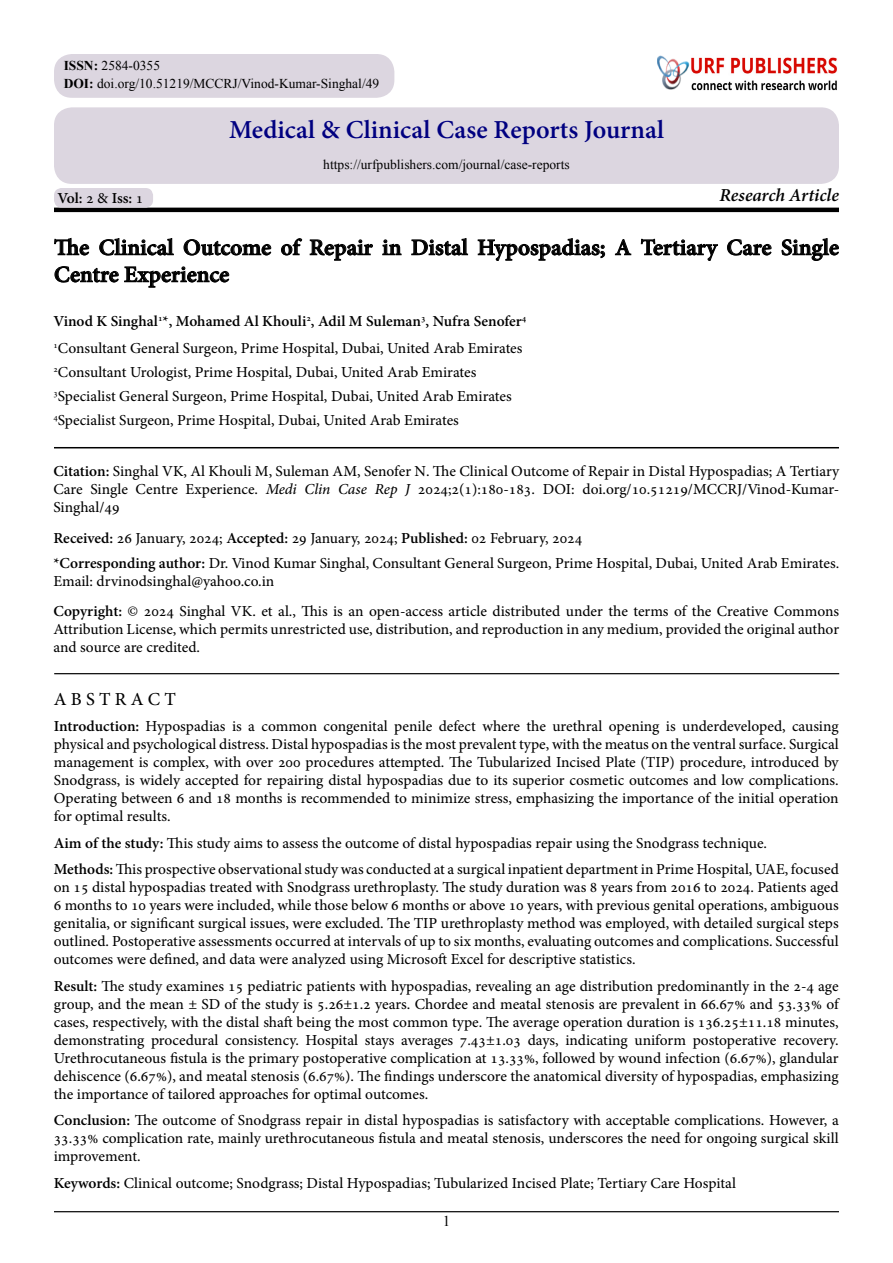
<style>
.page{position:relative;width:893px;height:1263px;background:#fff}
.page>*{position:absolute;margin:0;border:0;box-sizing:border-box;transform-origin:0 0}
.t1{font:700 25.5px "Adobe Hebrew";color:#000080}
.t2{font:700 22.5px/27px "Adobe Hebrew";color:#000}
.t3{font:italic 700 18px "Adobe Hebrew";letter-spacing:-.005em;color:#000}
.t4{font:18px "Adobe Hebrew";letter-spacing:.235em;color:#000}
.t5{font:15px/18px "Adobe Hebrew";color:#000}
.t6{font:700 15px "Adobe Hebrew";color:#000}
.t7{font:italic 15px "Adobe Hebrew";letter-spacing:-.005em;color:#000}
.t8{font:15px "Times New Roman";color:#000}
.t9{font:13.5px/18.3px "Times New Roman";color:#000}
.t10{font:700 8.7px "Adobe Hebrew";color:#000}
.t11{font:8.7px "Adobe Hebrew";color:#000}
.s1{font-weight:700}
.s2{font-weight:400}
</style>
<div class="page">
<hr style="left:54px;top:208px;width:785px;height:4px;background:#000">
<svg style="left:54px;top:238px;width:35px;height:18px"></svg>
<svg style="left:99px;top:238px;width:75px;height:18px"></svg>
<svg style="left:183px;top:239px;width:89px;height:17px"></svg>
<svg style="left:281px;top:238px;width:21px;height:18px"></svg>
<svg style="left:309px;top:239px;width:64px;height:22px"></svg>
<svg style="left:382px;top:239px;width:20px;height:16px"></svg>
<svg style="left:411px;top:238px;width:57px;height:18px"></svg>
<svg style="left:477px;top:238px;width:128px;height:23px"></svg>
<svg style="left:615px;top:239px;width:16px;height:16px"></svg>
<svg style="left:641px;top:239px;width:77px;height:22px"></svg>
<svg style="left:727px;top:239px;width:45px;height:17px"></svg>
<svg style="left:781px;top:238px;width:58px;height:23px"></svg>
<svg style="left:54px;top:266px;width:176px;height:22px"></svg>
<hr style="left:54px;top:447px;width:785px;height:1px;background:#000">
<hr style="left:54px;top:673px;width:785px;height:1px;background:#000">
<hr style="left:54px;top:1211px;width:785px;height:1px;background:#000">
<div style="left:54px;top:188px;width:99px;height:20px;background:#dcd6e0;border-radius:8px"></div>
<div style="left:54px;top:107px;width:785px;height:77px;background:#dcd6e0;border-radius:18px"></div>
<img style="left:702px;top:57px;width:135px;height:33px">
<div style="left:645px;top:44px;width:57px;height:46px;background:#000;opacity:.5"></div>
<div style="left:647px;top:46px;width:50px;height:44px;background:#fff"></div>
<div style="left:656px;top:55px;width:43px;height:35px;background:#000;opacity:.75"></div>
<div style="left:54px;top:54px;width:340px;height:44px;background:#dcd6e0;border-radius:18px"></div>
<p class="t9" style="left:64px;top:56px;width:317px"><span class="s1">ISSN:</span> 2584-0355<br><span class="s1">DOI:</span> doi.org/10.51219/MCCRJ/Vinod-Kumar-Singhal/49</p>
<h1 class="t1" style="left:229px;top:114px;width:437px">Medical &amp; Clinical Case Reports Journal</h1>
<p class="t6" style="left:57px;top:189px;width:87px">Vol <span class="s2">2</span>: <span class="s2">&amp;</span> Iss <span class="s2">1</span>:</p>
<p class="t9" style="left:323px;top:155px;width:248px">https://urfpublishers.com/journal/case-reports</p>
<p class="t3" style="left:719px;top:184px;width:121px">Research Article</p>
<h2 class="t2" style="left:54px;top:234px;width:786px">The Clinical Outcome of Repair in Distal Hypospadias; A Tertiary Care Single<br>Centre Experience</h2>
<p class="t10" style="left:158px;top:313px;width:6px">1</p>
<p class="t6" style="left:53px;top:312px;width:470px">Vinod K Singhal ,* Mohamed Al Khouli , Adil M Suleman , Nufra Senofer</p>
<p class="t10" style="left:306px;top:313px;width:6px">2</p>
<p class="t10" style="left:421px;top:313px;width:6px">3</p>
<p class="t10" style="left:522px;top:313px;width:6px">4</p>
<p class="t11" style="left:53px;top:340px;width:6px">1</p>
<p class="t5" style="left:58px;top:339px;width:466px">Consultant General Surgeon, Prime Hospital, Dubai, United Arab Emirates</p>
<p class="t11" style="left:53px;top:364px;width:6px">2</p>
<p class="t5" style="left:58px;top:363px;width:420px">Consultant Urologist, Prime Hospital, Dubai, United Arab Emirates</p>
<p class="t11" style="left:53px;top:388px;width:6px">3</p>
<p class="t5" style="left:58px;top:387px;width:456px">Specialist General Surgeon, Prime Hospital, Dubai, United Arab Emirates</p>
<p class="t11" style="left:53px;top:412px;width:6px">4</p>
<p class="t5" style="left:58px;top:411px;width:403px">Specialist Surgeon, Prime Hospital, Dubai, United Arab Emirates</p>
<p class="t5" style="left:53px;top:463px;width:787px"><span class="s1">Citation:</span> Singhal VK, Al Khouli M, Suleman AM, Senofer N. The Clinical Outcome of Repair in Distal Hypospadias A; Tertiary</p>
<p class="t5" style="left:53px;top:499px;width:68px">Singhal/49</p>
<p class="t5" style="left:90px;top:481px;width:39px">Single</p>
<p class="t7" style="left:266px;top:480px;width:33px">Medi</p>
<p class="t7" style="left:304px;top:480px;width:27px">Clin</p>
<p class="t5" style="left:582px;top:481px;width:258px">doi.org/10.51219/MCCRJ/Vinod-Kumar-</p>
<p class="t5" style="left:418px;top:481px;width:119px">2024 )1(2; :180-183.</p>
<p class="t5" style="left:53px;top:481px;width:31px">Care</p>
<p class="t5" style="left:53px;top:526px;width:787px;line-height:24.3px"><span class="s1">Received:</span> 26 January, 2024; <span class="s1">Accepted:</span> 29 January, 2024; <span class="s1">Published:</span> 02 February, 2024<br><span class="s1">*Corresponding author:</span> Dr. Vinod Kumar Singhal, Consultant General Surgeon, Prime Hospital, Dubai, United Arab Emirates.</p>
<p class="t5" style="left:53px;top:565px;width:787px;line-height:30.8px">Email: drvinodsinghal@yahoo.co i n.<br><span class="s1">Copyright:</span> © 2024 Singhal VK. et al., This is an open-access article distributed under the terms of the Creative Commons</p>
<p class="t5" style="left:53px;top:620px;width:787px">Attribution License, which permits unrestricted use, distribution, and reproduction in any medium, provided the original author and source are credited.</p>
<p class="t5" style="left:136px;top:481px;width:44px">Centre</p>
<p class="t7" style="left:338px;top:480px;width:30px">Case</p>
<p class="t5" style="left:543px;top:481px;width:34px">DOI:</p>
<p class="t5" style="left:186px;top:481px;width:74px">Experience.</p>
<p class="t7" style="left:375px;top:480px;width:24px">Rep</p>
<p class="t7" style="left:405px;top:480px;width:6px">J</p>
<p class="t4" style="left:54px;top:688px;width:124px">AB TS RACT</p>
<p class="t5" style="left:54px;top:718px;width:787px;text-align:justify"><span class="s1">Introduction:</span> Hypospadias is a common congenital penile defect where the urethral opening is underdeveloped, causing physical and psychological distress. Distal hypospadias is the most prevalent type, with the meatus on the ventral surface. Surgical management is complex, with over 200 procedures attempted. The Tubularized Incised Plate (TIP) procedure, introduced by Snodgrass, is widely accepted for repairing distal hypospadias due to its superior cosmetic outcomes and low complications.<br>Operating between 6 and 18 months is recommended to minimize stress, emphasizing the importance of the initial operation for optimal results.</p>
<p class="t5" style="left:54px;top:830px;width:786px;line-height:26.5px"><span class="s1">Aim of the study:</span> This study aims to assess the outcome of distal hypospadias repair using the Snodgrass technique.<br><span class="s1">Methods:</span> This prospective observational study was conducted at a surgical inpatient department in Prime Hospital, UAE, focused</p>
<p class="t5" style="left:54px;top:879px;width:786px;text-align:justify">on 15 distal hypospadias treated with Snodgrass urethroplasty. The study duration was 8 years from 2016 to 2024. Patients aged 6 months to 10 years were included, while those below 6 months or above 10 years, with previous genital operations, ambiguous genitalia, or significant surgical issues, were excluded. The TIP urethroplasty method was employed, with detailed surgical steps outlined. Postoperative assessments occurred at intervals of up to six months, evaluating outcomes and complications. Successful outcomes were defined, and data were analyzed using Microsoft Excel for descriptive statistics.</p>
<p class="t5" style="left:54px;top:977px;width:786px;text-align:justify"><span class="s1">Result:</span> The study examines 15 pediatric patients with hypospadias, revealing an age distribution predominantly in the 2-4 age group, and the mean ± SD of the study is 5.26±1.2 years. Chordee and meatal stenosis are prevalent in 66.67% and 53.33% of cases, respectively, with the distal shaft being the most common type. The average operation duration is 136.25±11.18 minutes, demonstrating procedural consistency. Hospital stays averages 7.43±1.03 days, indicating uniform postoperative recovery.<br>Urethrocutaneous fistula is the primary postoperative complication at 13.33%, followed by wound infection (6.67% ,) glandular dehiscence (6.67% ,) and meatal stenosis (6.67% .) The findings underscore the anatomical diversity of hypospadias, emphasizing the importance of tailored approaches for optimal outcomes.</p>
<p class="t5" style="left:54px;top:1112px;width:786px;text-align:justify"><span class="s1">Conclusion:</span> The outcome of Snodgrass repair in distal hypospadias is satisfactory with acceptable complications. However a, 33.33% complication rate, mainly urethrocutaneous fistula and meatal stenosis, underscores the need for ongoing surgical skill improvement.</p>
<p class="t5" style="left:54px;top:1174px;width:684px"><span class="s1">Keywords:</span> Clinical outcome; Snodgrass; Distal Hypospadias; Tubularized Incised Plate; Tertiary Care Hospital</p>
<p class="t8" style="left:443px;top:1211px;width:9px">1</p>
</div>
